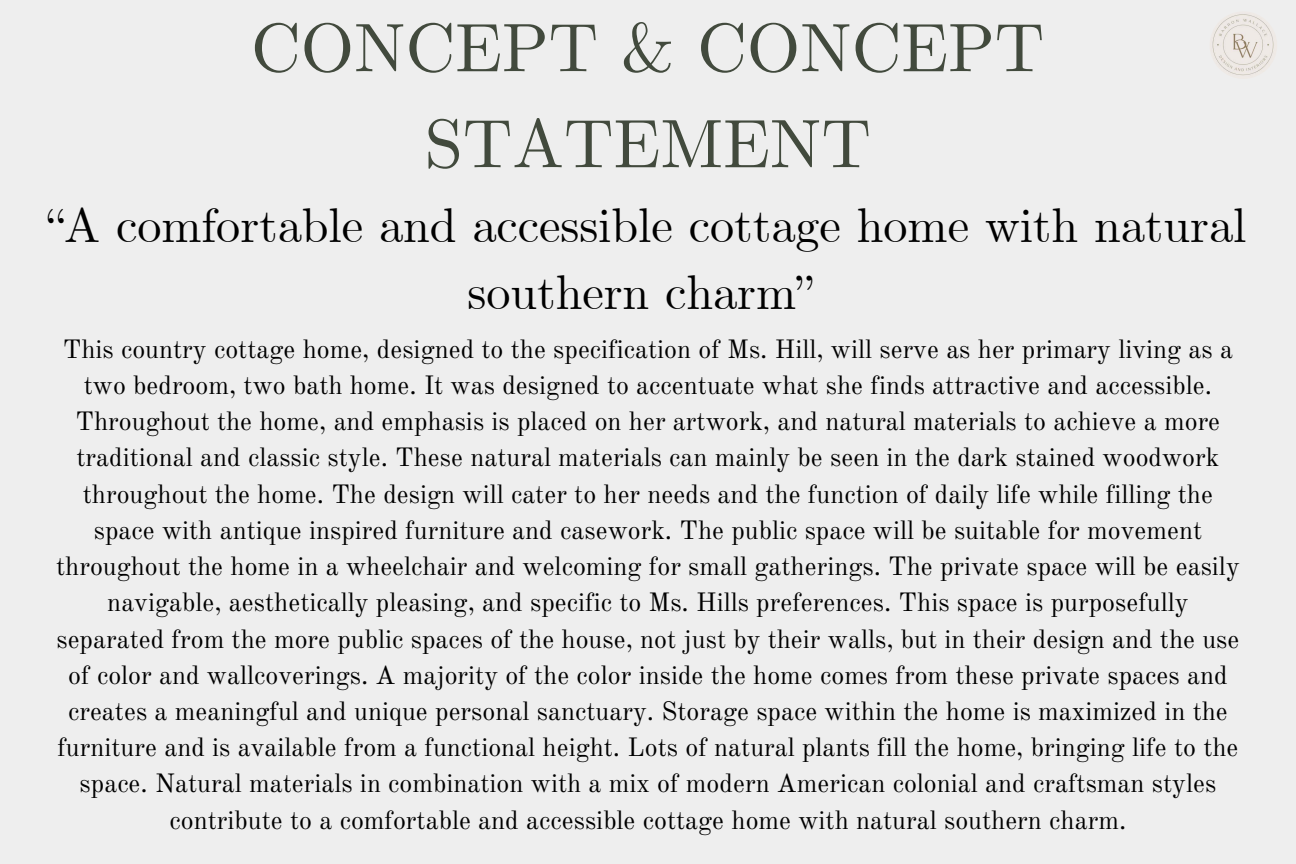
<style>
.page{position:relative;width:1296px;height:864px;background:#eee}
.page>*{position:absolute;margin:0;border:0;box-sizing:border-box;transform-origin:0 0}
.t1{font:68.75px/96px "CMU Serif";color:#424a3d;text-align:center}
.t2{font:48.15px/67.2px "CMU Serif";color:#000;text-align:center}
.t3{font:26px/36.2px "Old Standard";color:#000;text-align:center}
</style>
<div class="page">
<img style="left:1210px;top:11px;width:67px;height:68px;border-radius:50%">
<p class="t1" style="left:251px;top:4px;width:795px">CONCEPT &amp; CONCEPT<br>STATEMENT</p>
<p class="t2" style="left:48px;top:195px;width:1200px">“A comfortable and accessible cottage home with natural southern charm”</p>
<p class="t3" style="left:56px;top:331px;width:1185px">This country cottage home, designed to the specification of Ms. Hill, will serve as her primary living as a two bedroom, two bath home. It was designed to accentuate what she finds attractive and accessible.<br>Throughout the home, and emphasis is placed on her artwork, and natural materials to achieve a more traditional and classic style. These natural materials can mainly be seen in the dark stained woodwork throughout the home. The design will cater to her needs and the function of daily life while filling the space with antique inspired furniture and casework. The public space will be suitable for movement throughout the home in a wheelchair and welcoming for small gatherings. The private space will be easily navigable, aesthetically pleasing, and specific to Ms. Hills preferences. This space is purposefully separated from the more public spaces of the house, not just by their walls, but in their design and the use of color and wallcoverings. A majority of the color inside the home comes from these private spaces and creates a meaningful and unique personal sanctuary. Storage space within the home is maximized in the furniture and is available from a functional height. Lots of natural plants fill the home, bringing life to the space. Natural materials in combination with a mix of modern American colonial and craftsman styles contribute to a comfortable and accessible cottage home with natural southern charm.</p>
</div>
